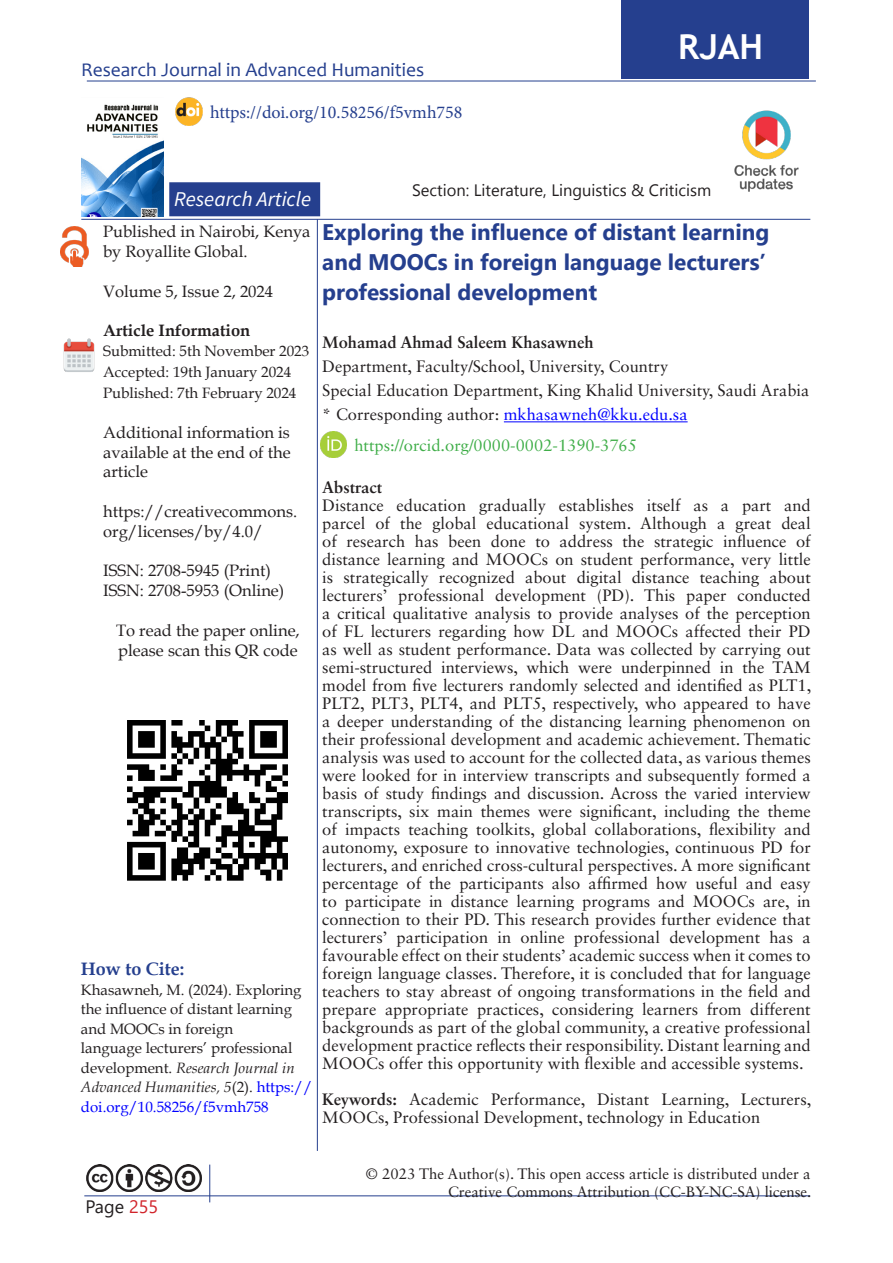
<style>
.page{position:relative;width:893px;height:1263px;background:#fff}
.page>*{position:absolute;margin:0;border:0;box-sizing:border-box;transform-origin:0 0}
.t1{font:700 34.5px "Trebuchet MS";color:#fff}
.t2{font:700 22.5px/30px "Segoe UI";color:#253f8e}
.t3{font:italic 21px "Source Sans Variable";color:#fff}
.t4{font:19.5px "Candara";color:#253f8e}
.t5{font:18px "Minion Pro";color:#253f8e}
.t6{font:700 18px "Book Antiqua";color:#253f8e}
.t7{font:18px "Segoe UI";color:#231f20}
._1_4-_SJOM_Abstract{font:16.5px/18px "Sabon LT Std";color:#231f20;text-align:justify}
.t8{font:16.5px/19.8px "Book Antiqua";color:#231f20}
._1_2-_SJOM_AU_Affili{font:16.5px "Sabon LT Std";color:#231f20}
.t9{font:16.5px "Gadugi";color:#231f20}
._1_3-_SJOM_Correspon{font:16.5px "Sabon LT Std";color:#40ae49}
._1_1-_SJOM_AU_Name{font:700 16.5px "Sabon LT Std";color:#231f20}
.t10{font:700 16.5px "Book Antiqua";color:#231f20}
._1_4-_SJOM_Abstract-2{font:700 16.5px "Sabon LT Std";color:#231f20}
.t11{font:15px/19.5px "Book Antiqua";color:#231f20}
.t12{font:15px/18px "Sabon LT Std";color:#231f20;text-align:right}
.s1{font-style:italic}
.s2{color:#00f}
.s3{font-weight:700}
.s4{color:#d1232a}
</style>
<div class="page">
<hr style="left:84px;top:1195px;width:726px;height:1px;background:#253f8e">
<hr style="left:87px;top:81px;width:729px;height:1px;background:#253f8e">
<img style="left:63px;top:338px;width:32px;height:34px">
<img style="left:734px;top:110px;width:65px;height:82px">
<img style="left:61px;top:227px;width:27px;height:40px">
<img style="left:81px;top:104px;width:83px;height:113px">
<div style="left:622px;top:0;width:187px;height:78px;background:#253f8e"></div>
<hr style="left:317px;top:219px;width:1px;height:932px;background:#253f8e">
<hr style="left:504px;top:421px;width:184px;height:1px;background:#00f">
<div style="left:169px;top:182px;width:151px;height:34px;background:#253f8e;border:2px solid #253f8e"></div>
<img style="left:87px;top:1164px;width:114px;height:28px">
<hr style="left:210px;top:1164px;width:1px;height:38px;background:#253f8e">
<img style="left:175px;top:98px;width:28px;height:27px">
<img style="left:127px;top:720px;width:161px;height:161px">
<hr style="left:81px;top:219px;width:729px;height:1px;background:#253f8e">
<img style="left:320px;top:431px;width:26px;height:26px">
<p class="t4" style="left:81px;top:57px;width:345px">Research Journal in Advanced Humanities</p>
<p class="t5" style="left:210px;top:100px;width:254px">https://doi.org/10.58256/f5vmh758</p>
<p class="t1" style="left:678px;top:25px;width:86px">RJAH</p>
<p class="t3" style="left:174px;top:186px;width:138px">Research Article</p>
<p class="t8" style="left:103px;top:221px;width:209px">Published in Nairobi, Kenya by Royallite Global.</p>
<p class="t8" style="left:103px;top:281px;width:171px">Volume 5, Issue 2, 2024</p>
<p class="t10" style="left:103px;top:319px;width:149px">Article Information</p>
<p class="t11" style="left:103px;top:341px;width:208px">Submitted: 5th November 2023</p>
<p class="t11" style="left:103px;top:362px;width:190px">Accepted: 19th January 2024</p>
<p class="t11" style="left:103px;top:383px;width:195px">Published: 7th February 2024</p>
<p class="t8" style="left:103px;top:422px;width:189px;text-align:justify">Additional information is available at the end of the article</p>
<p class="t8" style="left:103px;top:501px;width:196px">https://creativecommons. org/licenses/by/4.0/</p>
<p class="t8" style="left:103px;top:560px;width:169px">ISSN: 2708-5945 (Print)</p>
<p class="t8" style="left:103px;top:580px;width:183px">ISSN: 2708-5953 (Online)</p>
<p class="t8" style="left:116px;top:620px;width:185px">To read the paper online, please scan this QR code</p>
<p class="t6" style="left:81px;top:957px;width:105px">How to Cite:</p>
<p class="t11" style="left:81px;top:979px;width:233px">Khasawneh, M. (2024). Exploring the influence of distant learning and MOOCs in foreign<br>language lecturers’ professional development. <span class="s1">Research Journal in<br>Advanced Humanities, 5</span>(2). <span class="s2">https:// doi.org/10.58256/f5vmh758</span></p>
<p class="t9" style="left:412px;top:181px;width:301px">Section: Literature, Linguistics &amp; Criticism</p>
<p class="t2" style="left:322px;top:215px;width:449px">Exploring the influence of distant learning and MOOCs in foreign language lecturers’ professional development</p>
<p class="_1_1-_SJOM_AU_Name" style="left:322px;top:332px;width:273px">Mohamad Ahmad Saleem Khasawneh</p>
<p class="_1_2-_SJOM_AU_Affili" style="left:322px;top:357px;width:347px">Department, Faculty/School, University, Country</p>
<p class="_1_2-_SJOM_AU_Affili" style="left:322px;top:381px;width:489px">Special Education Department, King Khalid University, Saudi Arabia</p>
<p class="_1_2-_SJOM_AU_Affili" style="left:322px;top:405px;width:367px">* Corresponding author: <span class="s2">mkhasawneh@kku.edu.sa</span></p>
<p class="_1_3-_SJOM_Correspon" style="left:354px;top:435px;width:284px">https://orcid.org/0000-0002-1390-3765</p>
<p class="_1_4-_SJOM_Abstract-2" style="left:322px;top:477px;width:61px">Abstract</p>
<p class="_1_4-_SJOM_Abstract" style="left:322px;top:496px;width:491px">Distance education gradually establishes itself as a part and parcel of the global educational system. Although a great deal of research has been done to address the strategic influence of distance learning and MOOCs on student performance, very little is strategically recognized about digital distance teaching about lecturers’ professional development (PD). This paper conducted a critical qualitative analysis to provide analyses of the perception of FL lecturers regarding how DL and MOOCs affected their PD as well as student performance. Data was collected by carrying out semi-structured interviews, which were underpinned in the TAM model from five lecturers randomly selected and identified as PLT1, PLT2, PLT3, PLT4, and PLT5, respectively, who appeared to have a deeper understanding of the distancing learning phenomenon on their professional development and academic achievement. Thematic analysis was used to account for the collected data, as various themes were looked for in interview transcripts and subsequently formed a basis of study findings and discussion. Across the varied interview transcripts, six main themes were significant, including the theme of impacts teaching toolkits, global collaborations, flexibility and autonomy, exposure to innovative technologies, continuous PD for lecturers, and enriched cross-cultural perspectives. A more significant percentage of the participants also affirmed how useful and easy to participate in distance learning programs and MOOCs are, in connection to their PD. This research provides further evidence that lecturers’ participation in online professional development has a favourable effect on their students’ academic success when it comes to foreign language classes. Therefore, it is concluded that for language teachers to stay abreast of ongoing transformations in the field and prepare appropriate practices, considering learners from different backgrounds as part of the global community, a creative professional development practice reflects their responsibility. Distant learning and MOOCs offer this opportunity with flexible and accessible systems.</p>
<p class="_1_4-_SJOM_Abstract" style="left:322px;top:1090px;width:491px"><span class="s3">Keywords:</span> Academic Performance, Distant Learning, Lecturers,<br>MOOCs, Professional Development, technology in Education</p>
<p class="t7" style="left:86px;top:1190px;width:74px">Page <span class="s4">255</span></p>
<p class="t12" style="left:366px;top:1165px;width:447px">© 2023 The Author(s). This open access article is distributed under a<br>Creative Commons Attribution (CC-BY-NC-SA) license.</p>
</div>
